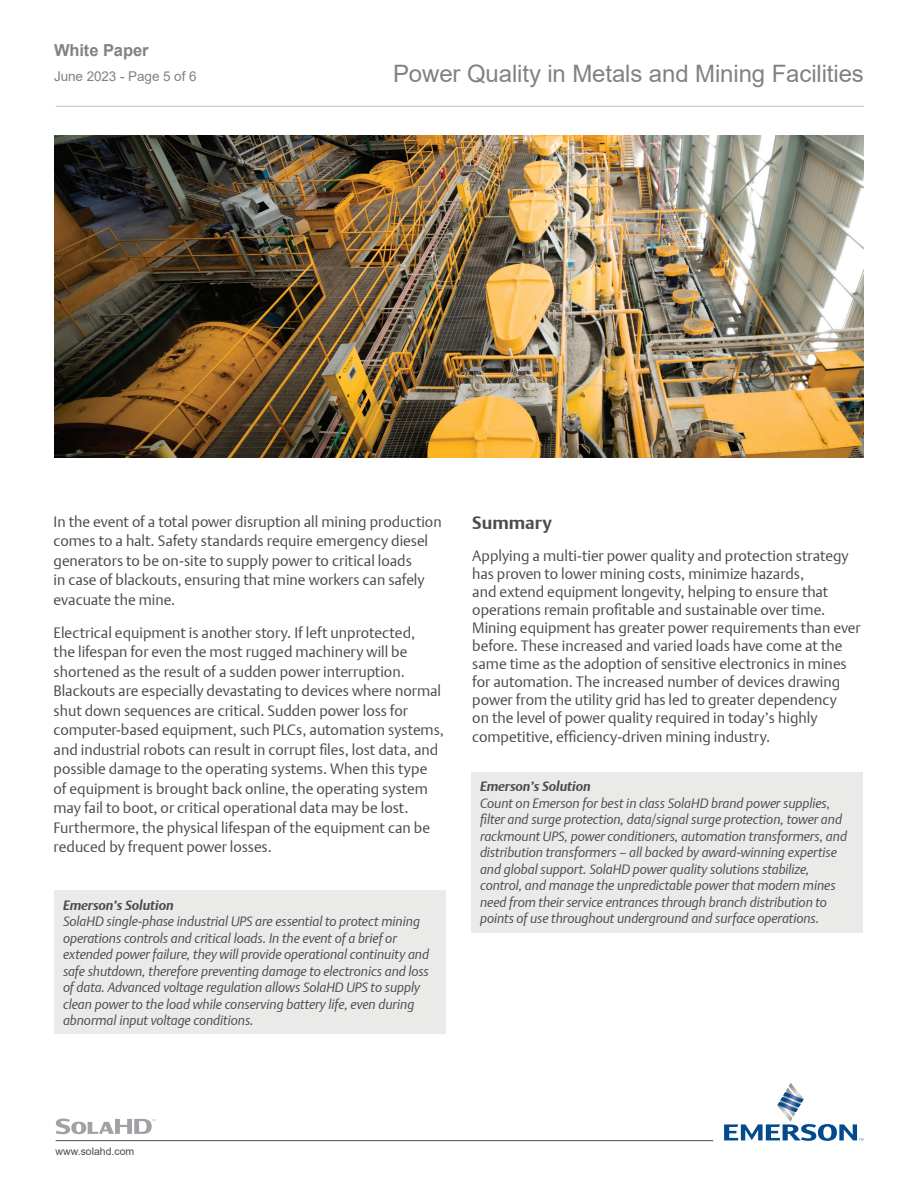
<style>
.page{position:relative;width:918px;height:1188px;background:#fff}
.page>*{position:absolute;margin:0;border:0;box-sizing:border-box;transform-origin:0 0}
.t1{font:24px "Arial";letter-spacing:-.005em;color:#808285}
.t2{font:700 18px "DTL Argo T";color:#4b4c4d}
.t3{font:700 16.5px "Arial";letter-spacing:-.005em;color:#808285}
.t4{font:15px/19.5px "DTL Argo T Light";color:#4b4c4d}
.t5{font:italic 13.5px/16.5px "DTL Argo T Light";letter-spacing:-.005em;color:#4b4c4d}
.t6{font:italic 700 13.5px "DTL Argo T";color:#4b4c4d}
.t7{font:13.5px "Arial";letter-spacing:-.005em;color:#808285}
.t8{font:10.5px "Arial";color:#4b4c4d}
</style>
<div class="page">
<hr style="left:56px;top:106px;width:808px;height:1px;background:#c7c8ca">
<svg style="left:724px;top:1083px;width:139px;height:58px"></svg>
<hr style="left:56px;top:1140px;width:657px;height:1px;background:#4b4c4d">
<svg style="left:56px;top:1119px;width:100px;height:15px"></svg>
<img style="left:54px;top:135px;width:810px;height:323px">
<div style="left:54px;top:891px;width:392px;height:143px;background:#eaeae9"></div>
<div style="left:471px;top:772px;width:392px;height:160px;background:#eaeae9"></div>
<p class="t3" style="left:54px;top:38px;width:96px">White Paper</p>
<p class="t7" style="left:54px;top:67px;width:144px">June 2023 - Page 5 of 6</p>
<h1 class="t1" style="left:393px;top:57px;width:472px">Power Quality in Metals and Mining Facilities</h1>
<p class="t4" style="left:54px;top:512px;width:390px">In the event of a total power disruption all mining production comes to a halt. Safety standards require emergency diesel generators to be on-site to supply power to critical loads<br>in case of blackouts, ensuring that mine workers can safely evacuate the mine.</p>
<p class="t4" style="left:54px;top:623px;width:392px">Electrical equipment is another story. If left unprotected,<br>the lifespan for even the most rugged machinery will be shortened as the result of a sudden power interruption.<br>Blackouts are especially devastating to devices where normal shut down sequences are critical. Sudden power loss for computer-based equipment, such PLCs, automation systems, and industrial robots can result in corrupt files, lost data, and possible damage to the operating systems. When this type of equipment is brought back online, the operating system may fail to boot, or critical operational data may be lost.<br>Furthermore, the physical lifespan of the equipment can be reduced by frequent power losses.</p>
<p class="t6" style="left:63px;top:897px;width:112px">Emerson’s Solution</p>
<p class="t5" style="left:63px;top:913px;width:368px">SolaHD single-phase industrial UPS are essential to protect mining operations controls and critical loads. In the event of a brief or extended power failure, they will provide operational continuity and safe shutdown, therefore preventing damage to electronics and loss of data. Advanced voltage regulation allows SolaHD UPS to supply clean power to the load while conserving battery life, even during abnormal input voltage conditions.</p>
<p class="t2" style="left:472px;top:512px;width:81px">Summary</p>
<p class="t4" style="left:472px;top:546px;width:390px;line-height:18px">Applying a multi-tier power quality and protection strategy has proven to lower mining costs, minimize hazards,<br>and extend equipment longevity, helping to ensure that operations remain profitable and sustainable over time.<br>Mining equipment has greater power requirements than ever before. These increased and varied loads have come at the same time as the adoption of sensitive electronics in mines for automation. The increased number of devices drawing power from the utility grid has led to greater dependency<br>on the level of power quality required in today’s highly</p>
<p class="t4" style="left:472px;top:727px;width:300px">competitive, efficiency-driven mining industry.</p>
<p class="t6" style="left:480px;top:779px;width:112px">Emerson’s Solution</p>
<p class="t5" style="left:480px;top:795px;width:369px">Count on Emerson for best in class SolaHD brand power supplies, filter and surge protection, data/signal surge protection, tower and rackmount UPS, power conditioners, automation transformers, and distribution transformers – all backed by award-winning expertise and global support. SolaHD power quality solutions stabilize, control, and manage the unpredictable power that modern mines need from their service entrances through branch distribution to points of use throughout underground and surface operations.</p>
<p class="t8" style="left:56px;top:1144px;width:80px">www.solahd.com</p>
</div>
